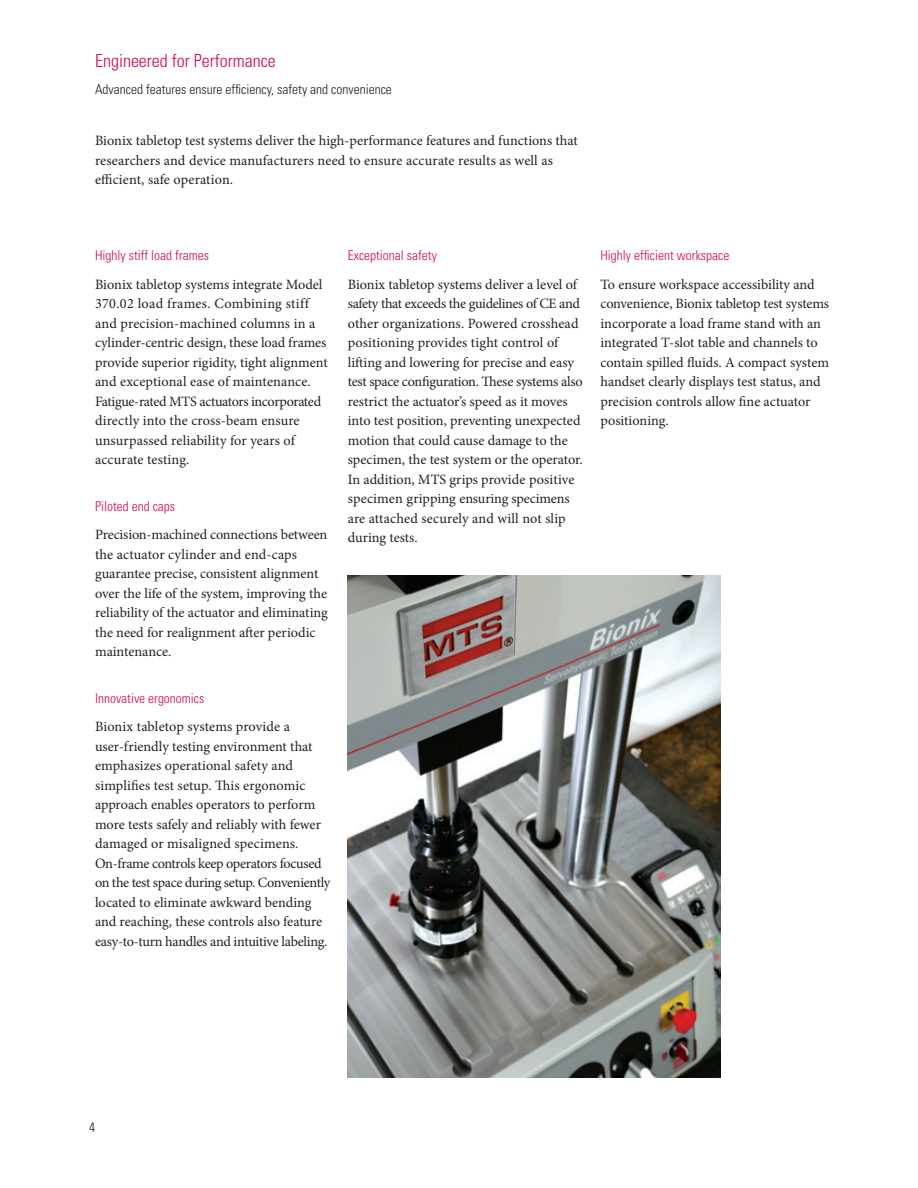
<style>
.page{position:relative;width:918px;height:1188px;background:#fff}
.page>*{position:absolute;margin:0;border:0;box-sizing:border-box;transform-origin:0 0}
.t1{font:300 condensed 18px "Univers LT Std";color:#d20d44}
.t2{font:14.25px/19.5px "Minion Pro";color:#231f20}
.t3{font:300 condensed 13.5px "Univers LT Std";color:#d20d44}
.t4{font:300 condensed 13.5px "Univers LT Std";color:#231f20}
</style>
<div class="page">
<img style="left:348px;top:576px;width:372px;height:501px">
<p class="t1" style="left:95px;top:50px;width:182px">Engineered for Performance</p>
<p class="t4" style="left:95px;top:81px;width:298px">Advanced features ensure efficiency, safety and convenience</p>
<p class="t2" style="left:95px;top:131px;width:484px">Bionix tabletop test systems deliver the high-performance features and functions that researchers and device manufacturers need to ensure accurate results as well as efficient, safe operation.</p>
<p class="t3" style="left:95px;top:247px;width:115px">Highly stiff load frames</p>
<p class="t2" style="left:95px;top:275px;width:234px">Bionix tabletop systems integrate Model 370.02 load frames. Combining stiff and precision-machined columns in a cylinder-centric design, these load frames provide superior rigidity, tight alignment and exceptional ease of maintenance.<br>Fatigue-rated MTS actuators incorporated directly into the cross-beam ensure unsurpassed reliability for years of accurate testing.</p>
<p class="t3" style="left:95px;top:498px;width:82px">Piloted end caps</p>
<p class="t2" style="left:95px;top:525px;width:234px">Precision-machined connections between the actuator cylinder and end-caps guarantee precise, consistent alignment over the life of the system, improving the reliability of the actuator and eliminating the need for realignment after periodic maintenance.</p>
<p class="t3" style="left:95px;top:690px;width:111px">Innovative ergonomics</p>
<p class="t2" style="left:95px;top:717px;width:237px">Bionix tabletop systems provide a user-friendly testing environment that emphasizes operational safety and simplifies test setup. This ergonomic approach enables operators to perform more tests safely and reliably with fewer damaged or misaligned specimens.<br>On-frame controls keep operators focused on the test space during setup. Conveniently located to eliminate awkward bending and reaching, these controls also feature easy-to-turn handles and intuitive labeling.</p>
<p class="t3" style="left:348px;top:247px;width:91px">Exceptional safety</p>
<p class="t2" style="left:348px;top:275px;width:237px">Bionix tabletop systems deliver a level of safety that exceeds the guidelines of CE and other organizations. Powered crosshead positioning provides tight control of lifting and lowering for precise and easy test space configuration. These systems also restrict the actuator’s speed as it moves into test position, preventing unexpected motion that could cause damage to the specimen, the test system or the operator.<br>In addition, MTS grips provide positive specimen gripping ensuring specimens are attached securely and will not slip during tests.</p>
<p class="t3" style="left:600px;top:247px;width:130px">Highly efficient workspace</p>
<p class="t2" style="left:600px;top:275px;width:230px">To ensure workspace accessibility and convenience, Bionix tabletop test systems incorporate a load frame stand with an integrated T-slot table and channels to contain spilled fluids. A compact system handset clearly displays test status, and precision controls allow fine actuator positioning.</p>
<p class="t4" style="left:89px;top:1119px;width:7px">4</p>
</div>
